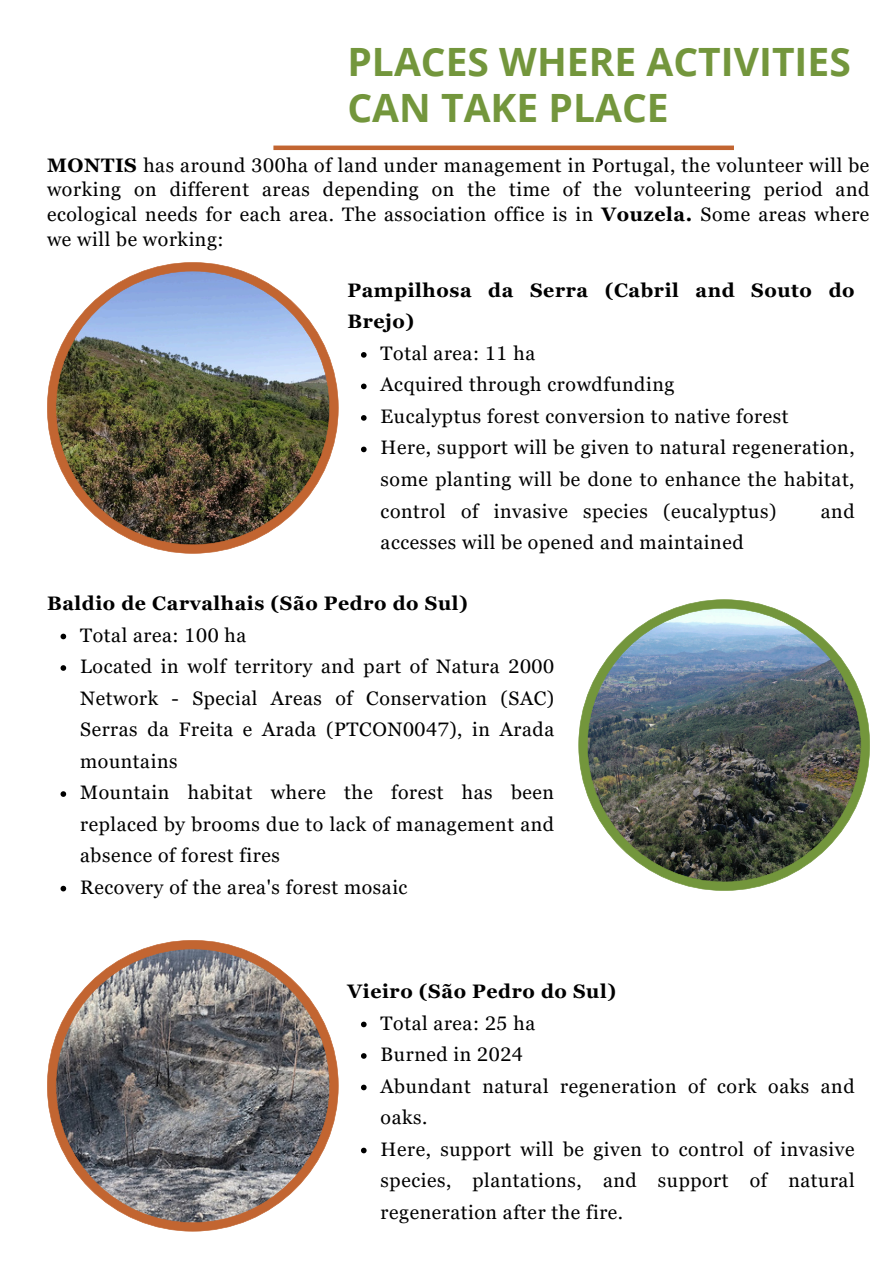
<style>
.page{position:relative;width:894px;height:1264px;background:#fff}
.page>*{position:absolute;margin:0;border:0;box-sizing:border-box;transform-origin:0 0}
.t1{font:700 39px/46.2px "Open Sans";color:#73963c}
.t2{font:19.5px/31.5px "Georgia Pro";letter-spacing:.03em;color:#000;text-align:justify}
.t3{font:700 19.5px/31.5px "Georgia Pro";letter-spacing:.03em;color:#000}
.s1{font-weight:700}
</style>
<div class="page">
<div style="left:273px;top:145px;width:460px;height:5px;background:#c26531"></div>
<img style="left:47px;top:262px;width:291px;height:291px">
<img style="left:578px;top:599px;width:291px;height:291px">
<svg style="left:47px;top:940px;width:291px;height:291px"></svg>
<svg style="left:361px;top:352px;width:5px;height:6px"></svg>
<svg style="left:361px;top:383px;width:5px;height:6px"></svg>
<svg style="left:361px;top:415px;width:5px;height:6px"></svg>
<svg style="left:361px;top:446px;width:5px;height:6px"></svg>
<svg style="left:60px;top:633px;width:6px;height:6px"></svg>
<svg style="left:60px;top:665px;width:6px;height:5px"></svg>
<svg style="left:60px;top:791px;width:6px;height:5px"></svg>
<svg style="left:60px;top:885px;width:6px;height:6px"></svg>
<svg style="left:361px;top:1021px;width:5px;height:6px"></svg>
<svg style="left:361px;top:1053px;width:5px;height:5px"></svg>
<svg style="left:361px;top:1084px;width:5px;height:6px"></svg>
<svg style="left:361px;top:1147px;width:5px;height:6px"></svg>
<h2 class="t1" style="left:347px;top:37px;width:504px">PLACES WHERE ACTIVITIES<br>CAN TAKE PLACE</h2>
<p class="t2" style="left:47px;top:152px;width:823px;line-height:24.8px"><span class="s1">MONTIS</span> has around 300ha of land under management in Portugal, the volunteer will be working on different areas depending on the time of the volunteering period and ecological needs for each area. The association office is in <span class="s1">Vouzela.</span> Some areas where we will be working:</p>
<p class="t3" style="left:347px;top:274px;width:508px">Pampilhosa da Serra (Cabril and Souto do<br>Brejo)</p>
<p class="t2" style="left:380px;top:337px;width:156px">Total area: 11 ha</p>
<p class="t2" style="left:380px;top:369px;width:295px">Acquired through crowdfunding</p>
<p class="t2" style="left:380px;top:400px;width:409px">Eucalyptus forest conversion to native forest</p>
<h2 class="t2" style="left:380px;top:432px;width:475px">Here, support will be given to natural regeneration, some planting will be done to enhance the habitat, control of invasive species (eucalyptus)</h2>
<h2 class="t2" style="left:820px;top:495px;width:35px">and</h2>
<h2 class="t2" style="left:380px;top:526px;width:364px">accesses will be opened and maintained</h2>
<p class="t3" style="left:47px;top:587px;width:422px">Baldio de Carvalhais (São Pedro do Sul)</p>
<p class="t2" style="left:80px;top:619px;width:167px">Total area: 100 ha</p>
<p class="t2" style="left:80px;top:650px;width:475px">Located in wolf territory and part of Natura 2000<br>Network - Special Areas of Conservation (SAC)<br>Serras da Freita e Arada (PTCON0047), in Arada mountains</p>
<p class="t2" style="left:80px;top:776px;width:475px">Mountain habitat where the forest has been replaced by brooms due to lack of management and absence of forest fires</p>
<p class="t2" style="left:80px;top:871px;width:329px">Recovery of the area's forest mosaic</p>
<p class="t3" style="left:347px;top:975px;width:270px">Vieiro (São Pedro do Sul)</p>
<h2 class="t2" style="left:380px;top:1006px;width:156px">Total area: 25 ha</h2>
<p class="t2" style="left:380px;top:1038px;width:144px">Burned in 2024</p>
<p class="t2" style="left:380px;top:1069px;width:475px">Abundant natural regeneration of cork oaks and oaks.</p>
<p class="t2" style="left:380px;top:1132px;width:475px">Here, support will be given to control of invasive species, plantations, and support of natural regeneration after the fire.</p>
</div>
